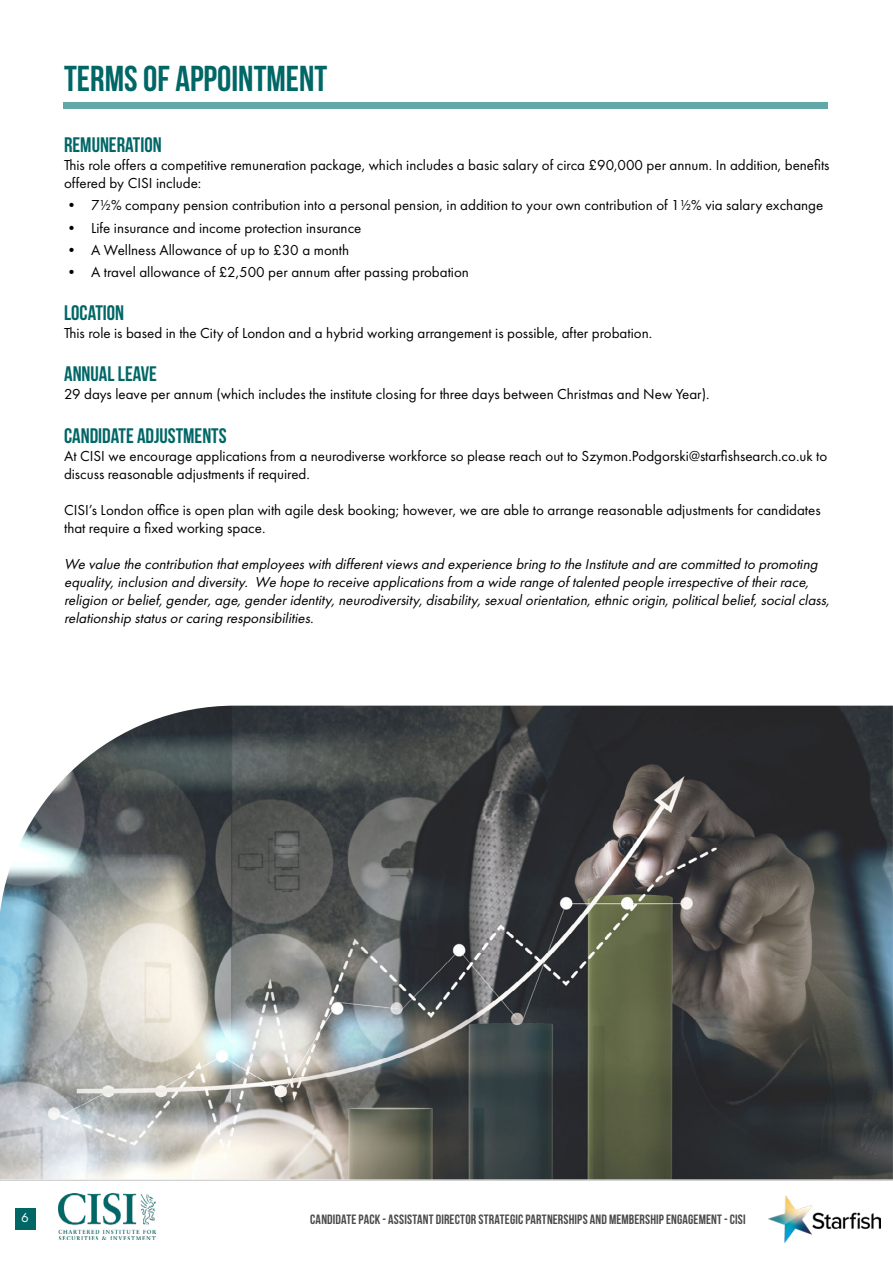
<style>
.page{position:relative;width:893px;height:1263px;background:#fff}
.page>*{position:absolute;margin:0;border:0;box-sizing:border-box;transform-origin:0 0}
.t1{font:700 36px "Bebas Neue";color:#066}
.t2{font:700 21px "Bebas Neue";color:#066}
.t3{font:15px/18px "Futura PT";color:#000}
.t4{font:italic 15px/18px "Futura PT";color:#000}
.t5{font:700 13.5px "Bebas Neue";letter-spacing:.01em;color:#4a4a49}
.t6{font:13.5px "Futura PT";color:#fff}
</style>
<div class="page">
<img style="left:58px;top:1194px;width:97px;height:46px">
<img style="left:768px;top:1196px;width:112px;height:46px">
<div style="left:15px;top:1208px;width:20px;height:21px;background:#066"></div>
<hr style="left:0;top:1179px;width:893px;height:2px;background:#000">
<div style="left:64px;top:102px;width:764px;height:6px;background:#63a8a9"></div>
<img style="left:0;top:706px;width:893px;height:473px">
<h1 class="t1" style="left:64px;top:59px;width:265px">TERMS OF APPOINTMENT</h1>
<h2 class="t2" style="left:64px;top:133px;width:99px">REMUNERATION</h2>
<p class="t3" style="left:64px;top:156px;width:767px">This role offers a competitive remuneration package, which includes a basic salary of circa £90,000 per annum. In addition, benefits offered by CISI include:</p>
<p class="t3" style="left:64px;top:196px;width:761px">• 7½% company pension contribution into a personal pension, in addition to your own contribution of 1½% via salary exchange</p>
<p class="t3" style="left:64px;top:218px;width:299px">• Life insurance and income protection insurance</p>
<p class="t3" style="left:64px;top:241px;width:287px">• A Wellness Allowance of up to £30 a month</p>
<p class="t3" style="left:64px;top:263px;width:406px">• A travel allowance of £2,500 per annum after passing probation</p>
<h2 class="t2" style="left:64px;top:301px;width:62px">LOCATION</h2>
<p class="t3" style="left:64px;top:324px;width:589px">This role is based in the City of London and a hybrid working arrangement is possible, after probation.</p>
<h2 class="t2" style="left:64px;top:363px;width:94px">ANNUAL LEAVE</h2>
<p class="t3" style="left:64px;top:385px;width:647px">29 days leave per annum (which includes the institute closing for three days between Christmas and New Year).</p>
<h2 class="t2" style="left:64px;top:424px;width:164px">CANDIDATE ADJUSTMENTS</h2>
<p class="t3" style="left:64px;top:447px;width:765px">At CISI we encourage applications from a neurodiverse workforce so please reach out to Szymon.Podgorski@starfishsearch.co.uk to discuss reasonable adjustments if required.</p>
<p class="t3" style="left:64px;top:501px;width:758px">CISI’s London office is open plan with agile desk booking; however, we are able to arrange reasonable adjustments for candidates that require a fixed working space.</p>
<p class="t4" style="left:64px;top:555px;width:770px">We value the contribution thatemployeeswith differentviewsand experience bring to the Institute and are committed to promoting equality,inclusion and diversity. We hope to receive applicationsfrom a wide range oftalented people irrespective oftheirrace, religion orbelief,gender,age,genderidentity,neurodiversity,disability,sexualorientation,ethnic origin,politicalbelief,socialclass, relationship statusorcaring responsibilities.</p>
<p class="t6" style="left:21px;top:1210px;width:9px">6</p>
<p class="t5" style="left:310px;top:1211px;width:437px">CANDIDATE PACK - ASSISTANT DIRECTOR STRATEGIC PARTNERSHIPS AND MEMBERSHIP ENGAGEMENT - CISI</p>
</div>
